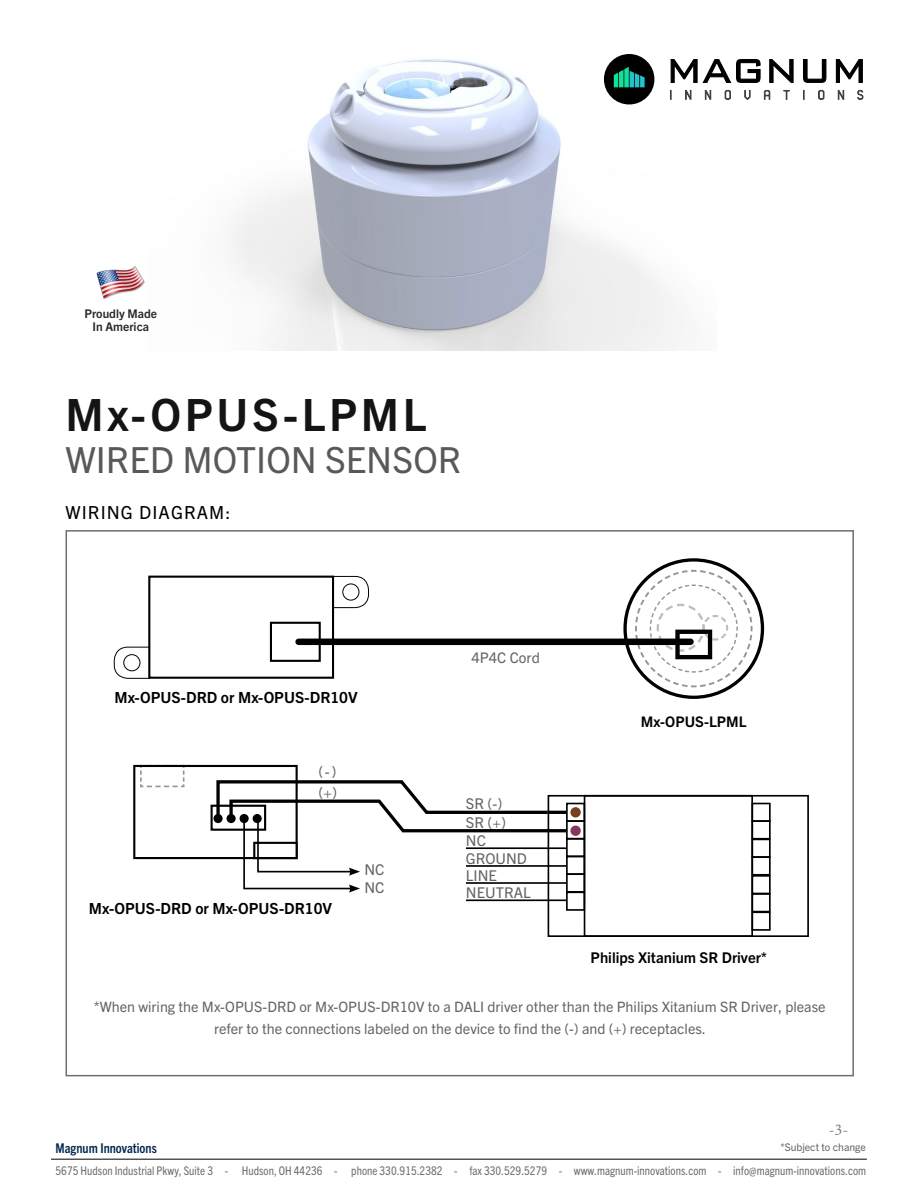
<style>
.page{position:relative;width:918px;height:1188px;background:#fff}
.page>*{position:absolute;margin:0;border:0;box-sizing:border-box;transform-origin:0 0}
.t1{font:700 44.55px "Trade Gothic Next LT Pro";letter-spacing:.08em;color:#141414}
.t2{font:36px "Trade Gothic Next LT Pro";color:#58595b}
.t3{font:18px "Trade Gothic Next LT Pro";letter-spacing:.06em;color:#000}
.t4{font:16.5px "Minion Pro";color:#000}
.t5{font:700 15.3px "Trade Gothic Next LT Pro";color:#000}
.t6{font:14.85px/17.1px "Trade Gothic Next LT Pro";color:#636466}
.t7{font:700 14.85px "Trade Gothic Next LT Pro";color:#000}
.t8{font:700 14.55px "Trade Gothic Next LT Pro";color:#000}
.t9{font:14.55px "Trade Gothic Next LT Pro";color:#636466}
.t10{font:14.4px/21.6px "Trade Gothic Next LT Pro";color:#636466;text-align:center}
.t11{font:700 condensed 13.5px "Trade Gothic Next LT Pro";color:#00274d}
.t12{font:condensed 12px "Trade Gothic Next LT Pro";letter-spacing:.005em;color:#6d6e71}
.t13{font:700 12px/13.5px "Trade Gothic Next LT Pro";color:#292829;text-align:center}
.t14{font:10.5px "Trade Gothic Next LT Pro";color:#636466}
</style>
<div class="page">
<hr style="left:51px;top:1159px;width:816px;height:1px;background:#000">
<div style="left:148px;top:576px;width:186px;height:103px;border:2px solid #000"></div>
<div style="left:270px;top:622px;width:51px;height:40px;border:2px solid #000"></div>
<div style="left:623px;top:558px;width:141px;height:141px;border:3px solid #000;border-radius:50%"></div>
<svg style="left:634px;top:569px;width:119px;height:119px"></svg>
<div style="left:548px;top:795px;width:261px;height:142px;border:2px solid #000"></div>
<div style="left:584px;top:795px;width:169px;height:142px;border:2px solid #000"></div>
<div style="left:566px;top:803px;width:19px;height:19px;border:2px solid #000"></div>
<div style="left:752px;top:803px;width:19px;height:19px;border:2px solid #000"></div>
<div style="left:566px;top:838px;width:19px;height:19px;border:2px solid #000"></div>
<div style="left:299px;top:639px;width:392px;height:6px;background:#000"></div>
<div style="left:752px;top:839px;width:19px;height:19px;border:2px solid #000"></div>
<div style="left:566px;top:820px;width:19px;height:20px;border:2px solid #000"></div>
<div style="left:752px;top:820px;width:19px;height:20px;border:2px solid #000"></div>
<div style="left:566px;top:856px;width:19px;height:19px;border:2px solid #000"></div>
<div style="left:752px;top:856px;width:19px;height:20px;border:2px solid #000"></div>
<div style="left:566px;top:873px;width:19px;height:20px;border:2px solid #000"></div>
<div style="left:752px;top:875px;width:19px;height:19px;border:2px solid #000"></div>
<div style="left:566px;top:891px;width:19px;height:20px;border:2px solid #000"></div>
<div style="left:752px;top:893px;width:19px;height:19px;border:2px solid #000"></div>
<div style="left:752px;top:911px;width:19px;height:20px;border:2px solid #000"></div>
<hr style="left:466px;top:847px;width:100px;height:2px;background:#000">
<hr style="left:466px;top:865px;width:100px;height:2px;background:#000">
<hr style="left:466px;top:882px;width:100px;height:2px;background:#000">
<hr style="left:466px;top:899px;width:100px;height:2px;background:#000">
<svg style="left:139px;top:764px;width:46px;height:24px"></svg>
<div style="left:570px;top:807px;width:11px;height:11px;background:#77411d;border-radius:50%"></div>
<div style="left:133px;top:765px;width:165px;height:94px;border:2px solid #000"></div>
<div style="left:570px;top:826px;width:11px;height:10px;background:#883563;border-radius:50%"></div>
<div style="left:211px;top:805px;width:55px;height:26px;border:2px solid #000"></div>
<hr style="left:548px;top:811px;width:18px;height:3px;background:#000">
<hr style="left:548px;top:829px;width:18px;height:3px;background:#000">
<svg style="left:215px;top:779px;width:337px;height:114px"></svg>
<svg style="left:332px;top:576px;width:37px;height:32px"></svg>
<div style="left:342px;top:584px;width:17px;height:17px;border:1px solid #000;border-radius:50%"></div>
<svg style="left:113px;top:646px;width:37px;height:33px"></svg>
<div style="left:123px;top:654px;width:17px;height:17px;border:1px solid #000;border-radius:50%"></div>
<img style="left:231px;top:54px;width:450px;height:297px">
<img style="left:97px;top:266px;width:48px;height:34px">
<svg style="left:670px;top:56px;width:193px;height:28px"></svg>
<svg style="left:670px;top:90px;width:193px;height:10px"></svg>
<div style="left:604px;top:54px;width:50px;height:50px;background:#000;border-radius:50%"></div>
<svg style="left:614px;top:67px;width:31px;height:20px"></svg>
<p class="t13" style="left:84px;top:306px;width:74px">Proudly Made<br>In America</p>
<h1 class="t1" style="left:66px;top:384px;width:363px">Mx-OPUS-LPML</h1>
<h2 class="t2" style="left:66px;top:435px;width:397px">WIRED MOTION SENSOR</h2>
<p class="t3" style="left:66px;top:500px;width:167px">WIRING DIAGRAM:</p>
<p class="t5" style="left:115px;top:687px;width:245px">Mx-OPUS-DRD or Mx-OPUS-DR10V</p>
<p class="t6" style="left:319px;top:762px;width:19px">(-)</p>
<p class="t6" style="left:319px;top:783px;width:20px">(+)</p>
<p class="t5" style="left:89px;top:897px;width:245px">Mx-OPUS-DRD or Mx-OPUS-DR10V</p>
<p class="t6" style="left:364px;top:860px;width:22px;line-height:17.5px">NC<br>NC</p>
<p class="t9" style="left:472px;top:647px;width:70px">4P4C Cord</p>
<p class="t6" style="left:466px;top:794px;width:38px">SR (-)</p>
<p class="t6" style="left:466px;top:813px;width:42px">SR (+)</p>
<p class="t6" style="left:466px;top:831px;width:22px">NC</p>
<p class="t6" style="left:466px;top:849px;width:66px">GROUND<br>LINE<br>NEUTRAL</p>
<p class="t8" style="left:641px;top:712px;width:107px">Mx-OPUS-LPML</p>
<p class="t7" style="left:591px;top:947px;width:178px">Philips Xitanium SR Driver*</p>
<p class="t10" style="left:94px;top:995px;width:733px">*When wiring the Mx-OPUS-DRD or Mx-OPUS-DR10V to a DALI driver other than the Philips Xitanium SR Driver, please refer to the connections labeled on the device to find the (-) and (+) receptacles.</p>
<p class="t4" style="left:829px;top:1118px;width:21px">-3-</p>
<p class="t11" style="left:56px;top:1138px;width:103px">Magnum Innovations</p>
<p class="t12" style="left:56px;top:1163px;width:812px">5675 Hudson Industrial Pkwy, Suite 3 - Hudson, OH 44236 - phone 330.915.2382 - fax 330.529.5279 - www.magnum-innovations.com - info@magnum-innovations.com</p>
<p class="t14" style="left:780px;top:1140px;width:87px">*Subject to change</p>
</div>
